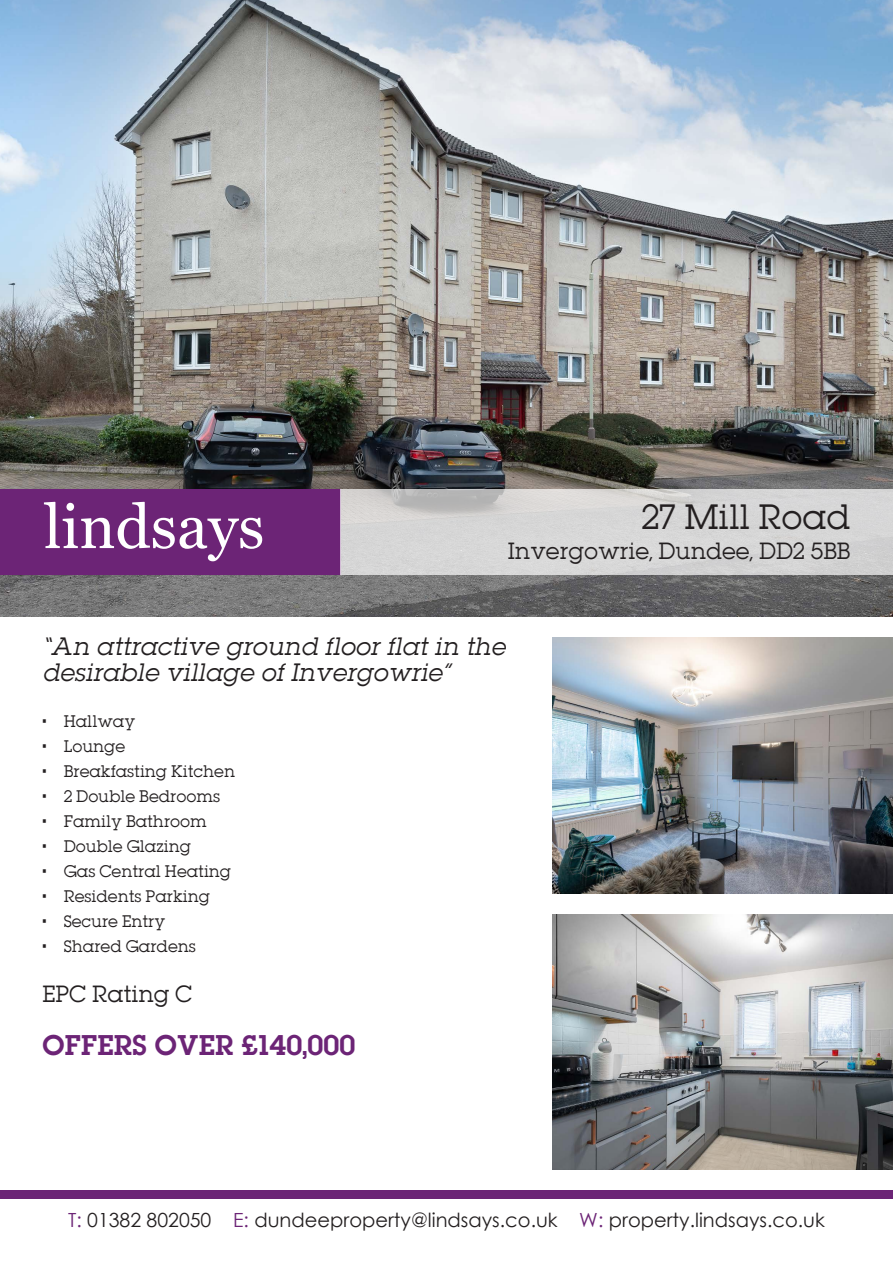
<style>
.page{position:relative;width:893px;height:1263px;background:#fff}
.page>*{position:absolute;margin:0;border:0;box-sizing:border-box;transform-origin:0 0}
.t1{font:31.5px "Lubalin";color:#231f20}
.t2{font:25.5px "Lubalin Demi";color:#6c2476}
.t3{font:italic 22.5px/25.5px "Lubalin";color:#231f20}
.t4{font:21px "Lubalin";color:#231f20}
.t5{font:19.5px "Century Gothic";color:#231f20}
.t6{font:15px "Lubalin";color:#231f20}
.s1{color:#6c2476}
</style>
<div class="page">
<img style="left:0;top:0;width:893px;height:617px">
<img style="left:553px;top:638px;width:340px;height:255px">
<img style="left:553px;top:914px;width:340px;height:255px">
<div style="left:0;top:489px;width:340px;height:85px;background:#6c2476"></div>
<svg style="left:44px;top:502px;width:218px;height:59px"></svg>
<div style="left:0;top:1191px;width:893px;height:8px;background:#6c2476"></div>
<div style="left:340px;top:489px;width:553px;height:85px;background:#d6d6d6"></div>
<h1 class="t1" style="left:641px;top:496px;width:211px">27 Mill Road</h1>
<h3 class="t4" style="left:508px;top:536px;width:344px">Invergowrie, Dundee, DD2 5BB</h3>
<h3 class="t3" style="left:43px;top:634px;width:464px">“An attractive ground floor flat in the desirable village of Invergowrie”</h3>
<p class="t6" style="left:43px;top:711px;width:94px">• Hallway</p>
<p class="t6" style="left:43px;top:736px;width:84px">• Lounge</p>
<p class="t6" style="left:43px;top:761px;width:194px">• Breakfasting Kitchen</p>
<p class="t6" style="left:43px;top:786px;width:179px">• 2 Double Bedrooms</p>
<p class="t6" style="left:43px;top:811px;width:166px">• Family Bathroom</p>
<p class="t6" style="left:43px;top:836px;width:150px">• Double Glazing</p>
<p class="t6" style="left:43px;top:861px;width:190px">• Gas Central Heating</p>
<p class="t6" style="left:43px;top:886px;width:169px">• Residents Parking</p>
<p class="t6" style="left:43px;top:911px;width:124px">• Secure Entry</p>
<p class="t6" style="left:43px;top:936px;width:155px">• Shared Gardens</p>
<h3 class="t4" style="left:43px;top:979px;width:151px">EPC Rating C</h3>
<h2 class="t2" style="left:43px;top:1026px;width:314px">OFFERS OVER £140,000</h2>
<h3 class="t5" style="left:68px;top:1206px;width:758px"><span class="s1">T:</span> 01382 802050 <span class="s1">E:</span> dundeeproperty@lindsays.co.uk <span class="s1">W:</span> property.lindsays.co.uk</h3>
</div>
